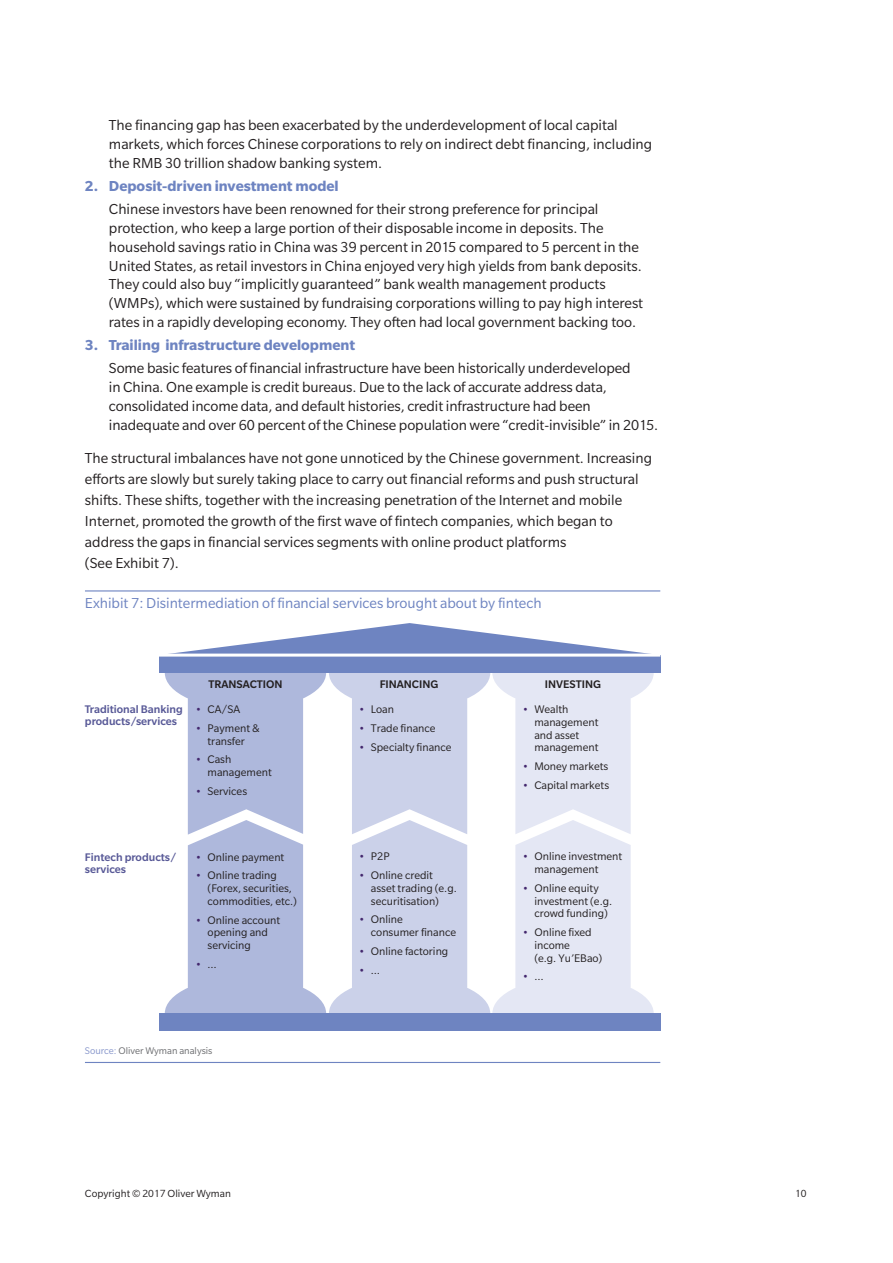
<style>
.page{position:relative;width:893px;height:1263px;background:#fff}
.page>*{position:absolute;margin:0;border:0;box-sizing:border-box;transform-origin:0 0}
.Indented_List2{font:15.75px/18.8px "Slate Pro";color:#231f20}
.t1{font:700 15.75px "Slate Pro";color:#6e84c1}
.t2{font:15.75px "Slate Pro";color:#6e84c1}
.t3{font:12px/12.8px "Slate Pro";color:#231f20}
.t4{font:500 12px/12px "Slate Pro";color:#585997}
.t5{font:500 12px "Slate Pro";color:#231f20}
.t6{font:12px "Slate Pro";color:#43276d}
.t7{font:11.25px "Slate Pro";color:#231f20}
.Exhibit_Source_Last{font:10.5px "Slate Pro";color:#6c6d70}
.s1{color:#43276d}
.s2{color:#231f20}
.s3{color:#8796cb}
</style>
<div class="page">
<hr style="left:85px;top:590px;width:575px;height:1px;background:#6e84c1">
<hr style="left:85px;top:1062px;width:575px;height:1px;background:#6e84c1">
<svg style="left:165px;top:673px;width:489px;height:340px"></svg>
<svg style="left:168px;top:623px;width:483px;height:31px"></svg>
<div style="left:159px;top:655px;width:501px;height:18px;background:#6e84c1"></div>
<div style="left:159px;top:1013px;width:501px;height:18px;background:#6e84c1"></div>
<hr style="left:159px;top:654px;width:501px;height:3px;background:#fff">
<p class="Indented_List2" style="left:109px;top:116px;width:545px">The financing gap has been exacerbated by the underdevelopment of local capital markets, which forces Chinese corporations to rely on indirect debt financing, including the RMB 30 trillion shadow banking system.</p>
<p class="t1" style="left:85px;top:177px;width:255px">2. Deposit-driven investment model</p>
<p class="Indented_List2" style="left:109px;top:200px;width:536px">Chinese investors have been renowned for their strong preference for principal protection, who keep a large portion of their disposable income in deposits. The household savings ratio in China was 39 percent in 2015 compared to 5 percent in the United States, as retail investors in China enjoyed very high yields from bank deposits.<br>They could also buy “implicitly guaranteed” bank wealth management products (WMPs), which were sustained by fundraising corporations willing to pay high interest rates in a rapidly developing economy. They often had local government backing too.</p>
<p class="t1" style="left:85px;top:336px;width:272px">3. Trailing infrastructure development</p>
<p class="Indented_List2" style="left:109px;top:359px;width:551px">Some basic features of financial infrastructure have been historically underdeveloped<br>in China. One example is credit bureaus. Due to the lack of accurate address data, consolidated income data, and default histories, credit infrastructure had been inadequate and over 60 percent of the Chinese population were “credit-invisible” in 2015.</p>
<p class="Indented_List2" style="left:85px;top:447px;width:569px;line-height:21px">The structural imbalances have not gone unnoticed by the Chinese government. Increasing efforts are slowly but surely taking place to carry out financial reforms and push structural shifts. These shifts, together with the increasing penetration of the Internet and mobile Internet, promoted the growth of the first wave of fintech companies, which began to address the gaps in financial services segments with online product platforms<br>(See Exhibit 7).</p>
<p class="t2" style="left:85px;top:595px;width:458px">Exhibit 7: Disintermediation of financial services brought about by fintech</p>
<p class="t4" style="left:85px;top:703px;width:99px">Traditional Banking products/services</p>
<p class="t5" style="left:208px;top:677px;width:76px">TRANSACTION</p>
<p class="t5" style="left:380px;top:677px;width:60px">FINANCING</p>
<p class="t5" style="left:545px;top:677px;width:58px">INVESTING</p>
<p class="t3" style="left:196px;top:703px;width:46px"><span class="s1">•</span> CA/SA</p>
<p class="t3" style="left:196px;top:722px;width:66px;text-align:center"><span class="s1">•</span> Payment &amp; transfer</p>
<p class="t3" style="left:208px;top:753px;width:66px;text-indent:-12px"><span class="s1">•</span> Cash management</p>
<p class="t3" style="left:196px;top:785px;width:53px"><span class="s1">•</span> Services</p>
<p class="t3" style="left:534px;top:703px;width:66px;text-indent:-12px"><span class="s1">•</span> Wealth management and asset management</p>
<p class="t3" style="left:522px;top:760px;width:87px"><span class="s1">•</span> Money markets</p>
<p class="t3" style="left:522px;top:778px;width:88px"><span class="s1">•</span> Capital markets</p>
<p class="t3" style="left:359px;top:703px;width:37px"><span class="s1">•</span> Loan</p>
<p class="t3" style="left:359px;top:722px;width:78px"><span class="s1">•</span> Trade finance</p>
<p class="t3" style="left:359px;top:740px;width:94px"><span class="s1">•</span> Specialty finance</p>
<p class="t4" style="left:85px;top:851px;width:93px">Fintech products/ services</p>
<p class="t3" style="left:196px;top:850px;width:90px"><span class="s1">•</span> Online payment</p>
<p class="t3" style="left:208px;top:869px;width:91px;text-indent:-12px"><span class="s1">•</span> Online trading (Forex, securities, commodities, etc.)</p>
<p class="t3" style="left:208px;top:913px;width:74px;text-indent:-12px"><span class="s1">•</span> Online account opening and servicing</p>
<p class="t6" style="left:196px;top:958px;width:23px">• <span class="s2">…</span></p>
<p class="t3" style="left:359px;top:850px;width:32px"><span class="s1">•</span> P2P</p>
<p class="t3" style="left:371px;top:869px;width:87px;text-indent:-12px"><span class="s1">•</span> Online credit asset trading (e.g. securitisation)</p>
<p class="t3" style="left:371px;top:913px;width:87px;text-indent:-12px"><span class="s1">•</span> Online<br>consumer finance</p>
<p class="t3" style="left:359px;top:945px;width:91px"><span class="s1">•</span> Online factoring</p>
<p class="t6" style="left:359px;top:964px;width:23px">• <span class="s2">…</span></p>
<p class="t3" style="left:534px;top:850px;width:89px;text-indent:-12px"><span class="s1">•</span> Online investment management</p>
<p class="t3" style="left:534px;top:882px;width:79px;text-indent:-12px"><span class="s1">•</span> Online equity investment (e.g. crowd funding)</p>
<p class="t3" style="left:534px;top:926px;width:69px;text-indent:-12px"><span class="s1">•</span> Online fixed income<br>(e.g. Yu’EBao)</p>
<p class="t6" style="left:522px;top:970px;width:23px">• <span class="s2">…</span></p>
<p class="Exhibit_Source_Last" style="left:85px;top:1045px;width:129px"><span class="s3">Source:</span> Oliver Wyman analysis</p>
<p class="t7" style="left:85px;top:1187px;width:147px">Copyright © 2017 Oliver Wyman</p>
<p class="t7" style="left:795px;top:1187px;width:13px">10</p>
</div>
